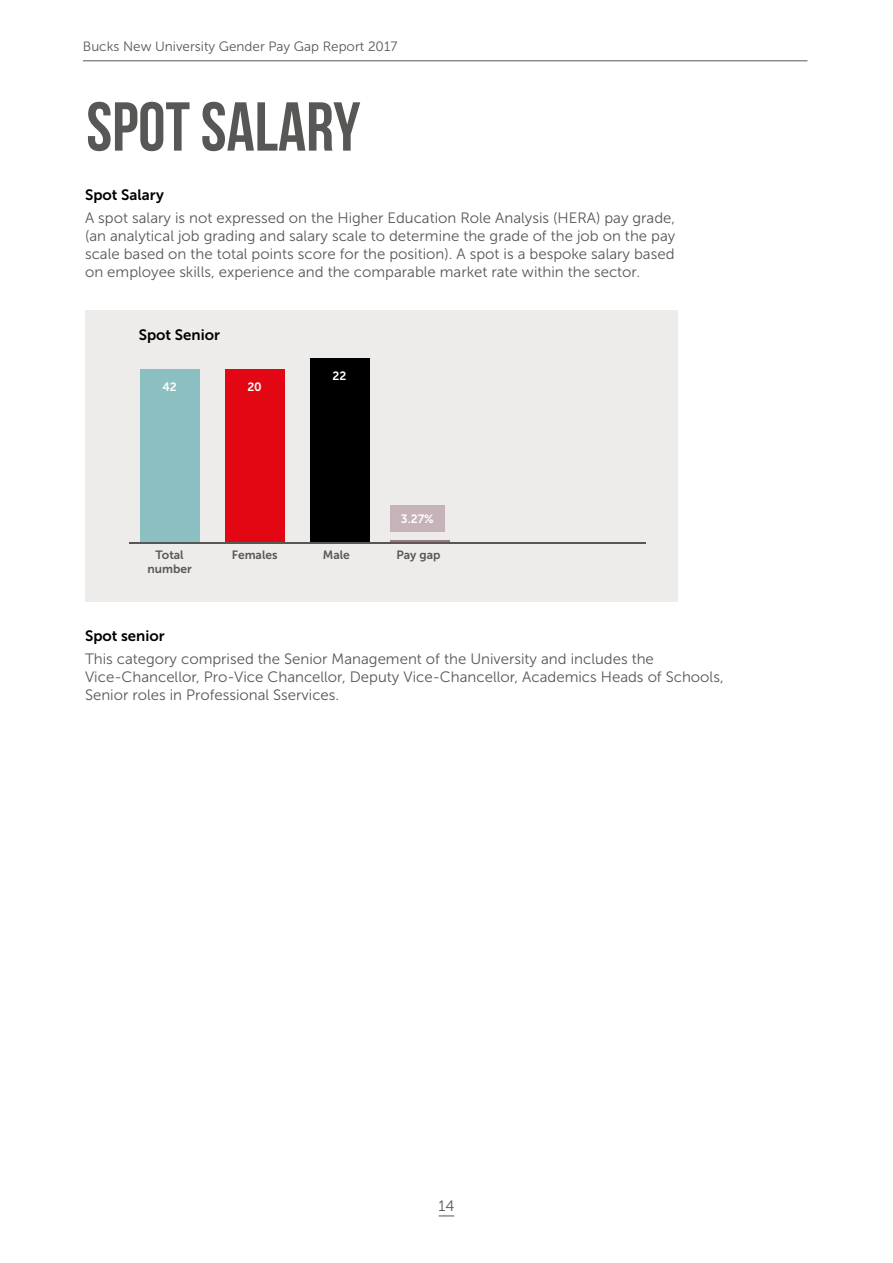
<style>
.page{position:relative;width:893px;height:1263px;background:#fff}
.page>*{position:absolute;margin:0;border:0;box-sizing:border-box;transform-origin:0 0}
.t1{font:69px "Bebas Neue";color:#575756}
.t2{font:15px/18px "Museo Sans 300";color:#575756;text-align:justify}
.t3{font:15px "Museo Sans 700";color:#000}
.t4{font:13.5px "Museo Sans 300";color:#575756}
.t5{font:12px/14.4px "Museo Sans 700";color:#575756;text-align:center}
.t6{font:12px "Museo Sans 700";color:#fff}
</style>
<div class="page">
<div style="left:85px;top:311px;width:592px;height:291px;background:#eeeceb"></div>
<div style="left:140px;top:369px;width:59px;height:173px;background:#8cbfc2"></div>
<div style="left:225px;top:369px;width:59px;height:173px;background:#e30613"></div>
<div style="left:310px;top:358px;width:59px;height:184px;background:#000"></div>
<hr style="left:390px;top:541px;width:59px;height:1px;background:#997783">
<div style="left:390px;top:505px;width:55px;height:26px;background:#c6b3b9"></div>
<hr style="left:129px;top:542px;width:517px;height:2px;background:#575756">
<hr style="left:83px;top:60px;width:724px;height:1px;background:#575756">
<svg style="left:439px;top:1215px;width:15px;height:1px"></svg>
<p class="t4" style="left:83px;top:39px;width:316px">Bucks New University Gender Pay Gap Report 2017</p>
<h1 class="t1" style="left:86px;top:89px;width:276px">SPOT SALARY</h1>
<p class="t3" style="left:85px;top:187px;width:80px">Spot Salary</p>
<p class="t2" style="left:85px;top:209px;width:592px">A spot salary is not expressed on the Higher Education Role Analysis (HERA) pay grade, (an analytical job grading and salary scale to determine the grade of the job on the pay scale based on the total points score for the position). A spot is a bespoke salary based on employee skills, experience and the comparable market rate within the sector.</p>
<p class="t3" style="left:139px;top:326px;width:83px">Spot Senior</p>
<p class="t6" style="left:162px;top:380px;width:16px">42</p>
<p class="t6" style="left:247px;top:380px;width:16px">20</p>
<p class="t6" style="left:333px;top:369px;width:15px">22</p>
<p class="t6" style="left:401px;top:512px;width:34px">3.27%</p>
<p class="t5" style="left:147px;top:548px;width:46px">Total number</p>
<p class="t5" style="left:232px;top:548px;width:47px">Females</p>
<p class="t5" style="left:323px;top:548px;width:28px">Male</p>
<p class="t5" style="left:396px;top:548px;width:45px">Pay gap</p>
<p class="t3" style="left:85px;top:628px;width:81px">Spot senior</p>
<p class="t2" style="left:85px;top:649px;width:640px;text-align:left">This category comprised the Senior Management of the University and includes the<br>Vice-Chancellor, Pro-Vice Chancellor, Deputy Vice-Chancellor, Academics Heads of Schools,<br>Senior roles in Professional Sservices.</p>
<p class="t2" style="left:439px;top:1197px;width:17px">14</p>
</div>
